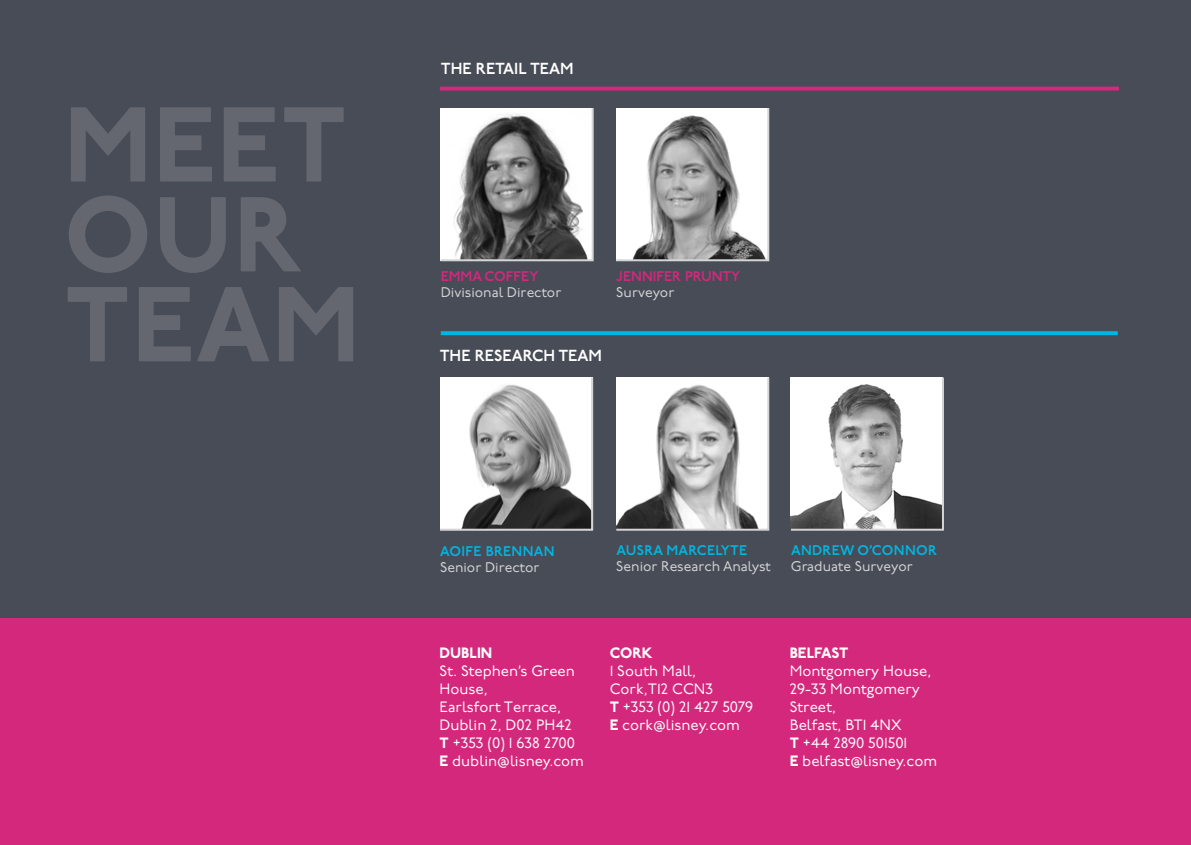
<style>
.page{position:relative;width:1191px;height:845px;background:#474c56}
.page>*{position:absolute;margin:0;border:0;box-sizing:border-box;transform-origin:0 0}
.t1{font:800 106.2px/89.8px "P22 Underground";letter-spacing:.02em;color:#646770}
.t2{font:600 16px "P22 Underground";color:#fff}
.t3{font:15px/18px "P22 Underground";color:#fff}
.t4{font:800 15px "P22 Underground";color:#fff}
.t5{font:14px "P22 Underground";color:#d5d5d8}
.t6{font:600 14px "P22 Underground";letter-spacing:.02em;color:#01b5e2}
.t7{font:600 14px "P22 Underground";color:#d4287d}
.s1{font-weight:800}
</style>
<div class="page">
<svg style="left:440px;top:87px;width:679px;height:4px;background:#c62b78"></svg>
<svg style="left:440px;top:108px;width:154px;height:154px;background:#979797"></svg>
<svg style="left:616px;top:108px;width:154px;height:154px;background:#c1c1c1"></svg>
<div style="left:0;top:618px;width:1191px;height:227px;background:#d4287d"></div>
<svg style="left:441px;top:331px;width:676px;height:4px;background:#04b0db"></svg>
<svg style="left:440px;top:377px;width:154px;height:154px;background:#b5b5b5"></svg>
<svg style="left:616px;top:377px;width:154px;height:154px;background:#c9c9c9"></svg>
<svg style="left:790px;top:377px;width:154px;height:154px;background:#cacaca"></svg>
<h1 class="t1" style="left:64px;top:103px;width:296px">MEET<br>OUR<br>TEAM</h1>
<p class="t2" style="left:441px;top:60px;width:134px">THE RETAIL TEAM</p>
<p class="t7" style="left:441px;top:268px;width:99px">EMMA COFFEY</p>
<p class="t5" style="left:441px;top:284px;width:122px">Divisional Director</p>
<p class="t7" style="left:616px;top:268px;width:125px">JENNIFER PRUNTY</p>
<p class="t5" style="left:616px;top:284px;width:60px">Surveyor</p>
<p class="t2" style="left:440px;top:346px;width:164px">THE RESEARCH TEAM</p>
<p class="t6" style="left:440px;top:544px;width:116px">AOIFE BRENNAN</p>
<p class="t5" style="left:440px;top:560px;width:101px">Senior Director</p>
<p class="t6" style="left:616px;top:542px;width:132px">AUSRA MARCELYTE</p>
<p class="t5" style="left:616px;top:558px;width:156px">Senior Research Analyst</p>
<p class="t6" style="left:791px;top:542px;width:147px">ANDREW O’CONNOR</p>
<p class="t5" style="left:791px;top:558px;width:123px">Graduate Surveyor</p>
<p class="t4" style="left:439px;top:644px;width:54px">DUBLIN</p>
<p class="t3" style="left:439px;top:662px;width:146px">St. Stephen’s Green<br>House,<br>Earlsfort Terrace,<br>Dublin 2, D02 PH42<br><span class="s1">T</span> +353 (0) 1 638 2700<br><span class="s1">E</span> dublin@lisney.com</p>
<p class="t4" style="left:609px;top:644px;width:45px">CORK</p>
<p class="t3" style="left:609px;top:662px;width:145px">1 South Mall,<br>Cork,T12 CCN3<br><span class="s1">T</span> +353 (0) 21 427 5079<br><span class="s1">E</span> cork@lisney.com</p>
<p class="t4" style="left:789px;top:644px;width:60px">BELFAST</p>
<p class="t3" style="left:789px;top:662px;width:149px">Montgomery House,<br>29-33 Montgomery<br>Street,<br>Belfast, BT1 4NX<br><span class="s1">T</span> +44 2890 501501<br><span class="s1">E</span> belfast@lisney.com</p>
</div>
